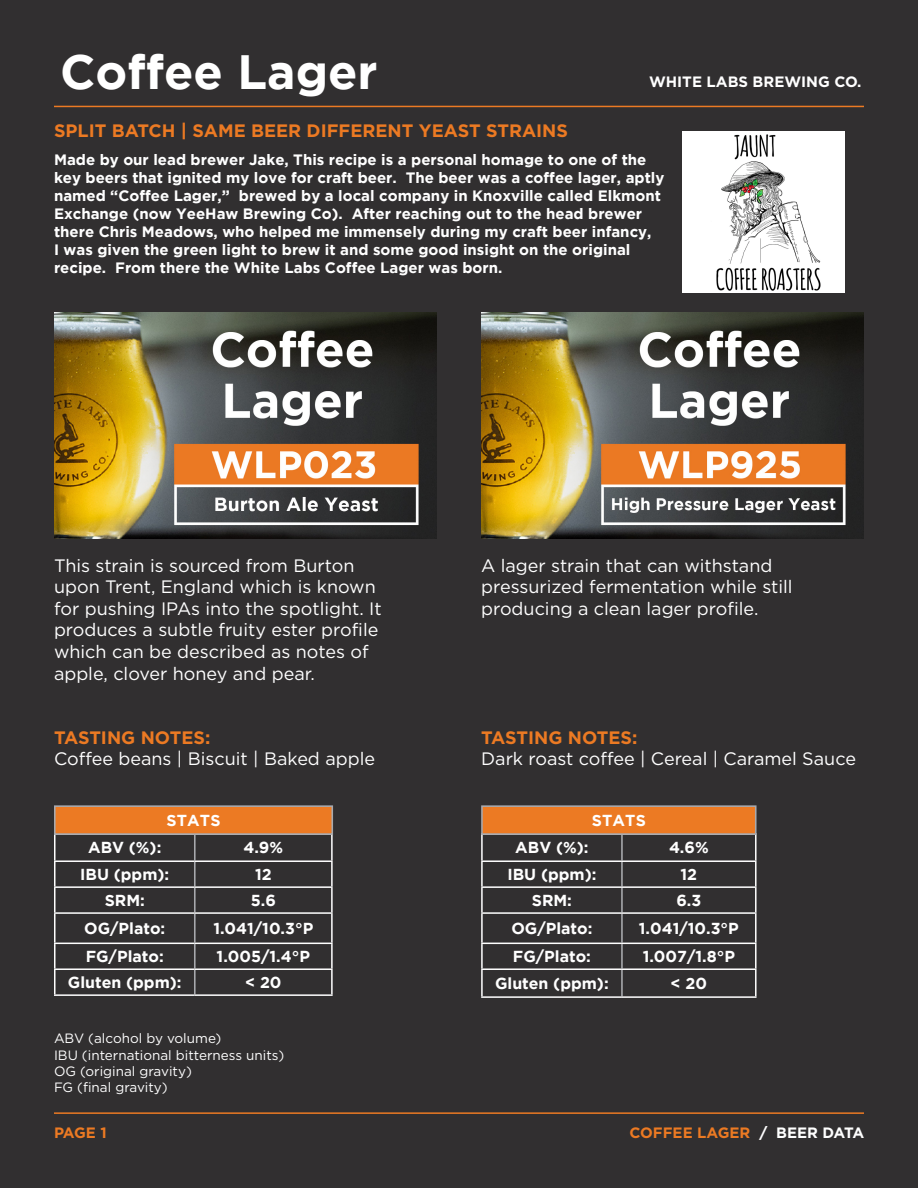
<style>
.page{position:relative;width:918px;height:1188px;background:#312f30}
.page>*{position:absolute;margin:0;border:0;box-sizing:border-box;transform-origin:0 0}
.t1{font:700 48px "Gotham";color:#fff}
.t2{font:18px/21.6px "Gotham";color:#fff}
.t3{font:700 18px "Gotham";color:#ec7a23}
.t4{font:700 15.9px "Gotham";color:#fff}
.t5{font:700 15px/18px "Gotham";color:#fff}
.t6{font:700 15px "Gotham";color:#ec7a23}
.t7{font:700 15px "Gotham";color:#fff}
.t8{font:13.5px "Gotham";color:#fff}
.s1{color:#fff}
</style>
<div class="page">
<hr style="left:194px;top:835px;width:2px;height:25px;background:#a8a9ad">
<hr style="left:194px;top:862px;width:2px;height:24px;background:#a8a9ad">
<hr style="left:194px;top:888px;width:2px;height:24px;background:#a8a9ad">
<hr style="left:194px;top:914px;width:2px;height:29px;background:#a8a9ad">
<hr style="left:194px;top:944px;width:2px;height:24px;background:#a8a9ad">
<hr style="left:194px;top:970px;width:2px;height:24px;background:#a8a9ad">
<hr style="left:54px;top:835px;width:2px;height:25px;background:#fff">
<hr style="left:331px;top:835px;width:2px;height:25px;background:#fff">
<hr style="left:54px;top:860px;width:141px;height:2px;background:#fff">
<hr style="left:54px;top:862px;width:2px;height:24px;background:#fff">
<hr style="left:195px;top:860px;width:138px;height:2px;background:#fff">
<hr style="left:331px;top:862px;width:2px;height:24px;background:#fff">
<hr style="left:54px;top:886px;width:141px;height:2px;background:#fff">
<hr style="left:54px;top:888px;width:2px;height:24px;background:#fff">
<hr style="left:195px;top:886px;width:138px;height:2px;background:#fff">
<hr style="left:331px;top:888px;width:2px;height:24px;background:#fff">
<hr style="left:54px;top:912px;width:141px;height:2px;background:#fff">
<hr style="left:54px;top:914px;width:2px;height:29px;background:#fff">
<hr style="left:195px;top:912px;width:138px;height:2px;background:#fff">
<hr style="left:331px;top:914px;width:2px;height:29px;background:#fff">
<hr style="left:54px;top:943px;width:141px;height:1px;background:#fff">
<hr style="left:54px;top:944px;width:2px;height:24px;background:#fff">
<hr style="left:195px;top:943px;width:138px;height:1px;background:#fff">
<hr style="left:331px;top:944px;width:2px;height:24px;background:#fff">
<hr style="left:54px;top:968px;width:141px;height:2px;background:#fff">
<hr style="left:54px;top:970px;width:2px;height:24px;background:#fff">
<hr style="left:195px;top:968px;width:138px;height:2px;background:#fff">
<hr style="left:331px;top:970px;width:2px;height:24px;background:#fff">
<hr style="left:54px;top:994px;width:141px;height:2px;background:#fff">
<hr style="left:195px;top:994px;width:138px;height:2px;background:#fff">
<div style="left:54px;top:805px;width:279px;height:30px;background:#ec7a23;border:2px solid #a8a9ad"></div>
<hr style="left:621px;top:835px;width:2px;height:25px;background:#a8a9ad">
<hr style="left:621px;top:862px;width:2px;height:24px;background:#a8a9ad">
<hr style="left:621px;top:888px;width:2px;height:24px;background:#a8a9ad">
<hr style="left:621px;top:914px;width:2px;height:29px;background:#a8a9ad">
<hr style="left:621px;top:944px;width:2px;height:24px;background:#a8a9ad">
<hr style="left:621px;top:970px;width:2px;height:26px;background:#a8a9ad">
<hr style="left:481px;top:835px;width:2px;height:25px;background:#fff">
<hr style="left:755px;top:835px;width:2px;height:25px;background:#fff">
<hr style="left:481px;top:860px;width:141px;height:2px;background:#fff">
<hr style="left:481px;top:862px;width:2px;height:24px;background:#fff">
<hr style="left:622px;top:860px;width:135px;height:2px;background:#fff">
<hr style="left:755px;top:862px;width:2px;height:24px;background:#fff">
<hr style="left:481px;top:886px;width:141px;height:2px;background:#fff">
<hr style="left:481px;top:888px;width:2px;height:24px;background:#fff">
<hr style="left:622px;top:886px;width:135px;height:2px;background:#fff">
<hr style="left:755px;top:888px;width:2px;height:24px;background:#fff">
<hr style="left:481px;top:912px;width:141px;height:2px;background:#fff">
<hr style="left:481px;top:914px;width:2px;height:29px;background:#fff">
<hr style="left:622px;top:912px;width:135px;height:2px;background:#fff">
<hr style="left:755px;top:914px;width:2px;height:29px;background:#fff">
<hr style="left:481px;top:943px;width:141px;height:1px;background:#fff">
<hr style="left:481px;top:944px;width:2px;height:24px;background:#fff">
<hr style="left:622px;top:943px;width:135px;height:1px;background:#fff">
<hr style="left:755px;top:944px;width:2px;height:24px;background:#fff">
<hr style="left:481px;top:968px;width:141px;height:2px;background:#fff">
<hr style="left:481px;top:970px;width:2px;height:26px;background:#fff">
<hr style="left:622px;top:968px;width:135px;height:2px;background:#fff">
<hr style="left:755px;top:970px;width:2px;height:26px;background:#fff">
<hr style="left:481px;top:996px;width:141px;height:2px;background:#fff">
<hr style="left:622px;top:996px;width:135px;height:2px;background:#fff">
<div style="left:481px;top:805px;width:276px;height:30px;background:#ec7a23;border:2px solid #a8a9ad"></div>
<img style="left:481px;top:312px;width:383px;height:227px">
<img style="left:54px;top:312px;width:383px;height:227px">
<hr style="left:54px;top:106px;width:810px;height:1px;background:#ec7a23">
<hr style="left:54px;top:1112px;width:810px;height:2px;background:#ec7a23">
<img style="left:683px;top:131px;width:161px;height:161px">
<p class="t1" style="left:60px;top:44px;width:319px">Coffee Lager</p>
<p class="t3" style="left:54px;top:120px;width:516px">SPLIT BATCH | SAME BEER DIFFERENT YEAST STRAINS</p>
<p class="t7" style="left:649px;top:73px;width:214px">WHITE LABS BREWING CO.</p>
<p class="t5" style="left:54px;top:150px;width:612px">Made by our lead brewer Jake, This recipe is a personal homage to one of the key beers that ignited my love for craft beer. The beer was a coffee lager, aptly named “Coffee Lager,” brewed by a local company in Knoxville called Elkmont Exchange (now YeeHaw Brewing Co). After reaching out to the head brewer there Chris Meadows, who helped me immensely during my craft beer infancy,<br>I was given the green light to brew it and some good insight on the original recipe. From there the White Labs Coffee Lager was born.</p>
<p class="t2" style="left:54px;top:554px;width:329px">This strain is sourced from Burton upon Trent, England which is known for pushing IPAs into the spotlight. It produces a subtle fruity ester profile which can be described as notes of apple, clover honey and pear.</p>
<p class="t2" style="left:481px;top:554px;width:313px">A lager strain that can withstand pressurized fermentation while still producing a clean lager profile.</p>
<p class="t3" style="left:54px;top:727px;width:158px">TASTING NOTES:</p>
<p class="t2" style="left:54px;top:748px;width:323px">Coffee beans | Biscuit | Baked apple</p>
<p class="t4" style="left:166px;top:811px;width:56px">STATS</p>
<p class="t4" style="left:88px;top:839px;width:75px">ABV (%):</p>
<p class="t4" style="left:243px;top:839px;width:41px">4.9%</p>
<p class="t4" style="left:80px;top:865px;width:91px">IBU (ppm):</p>
<p class="t4" style="left:255px;top:865px;width:18px">12</p>
<p class="t4" style="left:105px;top:891px;width:42px">SRM:</p>
<p class="t4" style="left:251px;top:891px;width:27px">5.6</p>
<p class="t4" style="left:84px;top:919px;width:83px">OG/Plato:</p>
<p class="t4" style="left:213px;top:919px;width:101px">1.041/10.3°P</p>
<p class="t4" style="left:86px;top:947px;width:80px">FG/Plato:</p>
<p class="t4" style="left:217px;top:947px;width:95px">1.005/1.4°P</p>
<p class="t4" style="left:68px;top:973px;width:115px">Gluten (ppm):</p>
<p class="t4" style="left:245px;top:973px;width:38px">&lt; 20</p>
<p class="t8" style="left:54px;top:1031px;width:169px">ABV (alcohol by volume)</p>
<p class="t8" style="left:54px;top:1047px;width:232px">IBU (international bitterness units)</p>
<p class="t8" style="left:54px;top:1064px;width:139px">OG (original gravity)</p>
<p class="t8" style="left:54px;top:1080px;width:115px">FG (final gravity)</p>
<p class="t3" style="left:481px;top:727px;width:158px">TASTING NOTES:</p>
<p class="t2" style="left:481px;top:748px;width:376px">Dark roast coffee | Cereal | Caramel Sauce</p>
<p class="t4" style="left:592px;top:811px;width:56px">STATS</p>
<p class="t4" style="left:515px;top:839px;width:75px">ABV (%):</p>
<p class="t4" style="left:669px;top:839px;width:41px">4.6%</p>
<p class="t4" style="left:507px;top:865px;width:91px">IBU (ppm):</p>
<p class="t4" style="left:681px;top:865px;width:18px">12</p>
<p class="t4" style="left:532px;top:891px;width:42px">SRM:</p>
<p class="t4" style="left:676px;top:891px;width:26px">6.3</p>
<p class="t4" style="left:511px;top:919px;width:83px">OG/Plato:</p>
<p class="t4" style="left:639px;top:919px;width:101px">1.041/10.3°P</p>
<p class="t4" style="left:513px;top:947px;width:80px">FG/Plato:</p>
<p class="t4" style="left:643px;top:947px;width:94px">1.007/1.8°P</p>
<p class="t4" style="left:495px;top:974px;width:115px">Gluten (ppm):</p>
<p class="t4" style="left:671px;top:974px;width:38px">&lt; 20</p>
<p class="t6" style="left:54px;top:1124px;width:54px">PAGE 1</p>
<p class="t6" style="left:629px;top:1124px;width:236px">COFFEE LAGER <span class="s1">/ BEER DATA</span></p>
</div>
